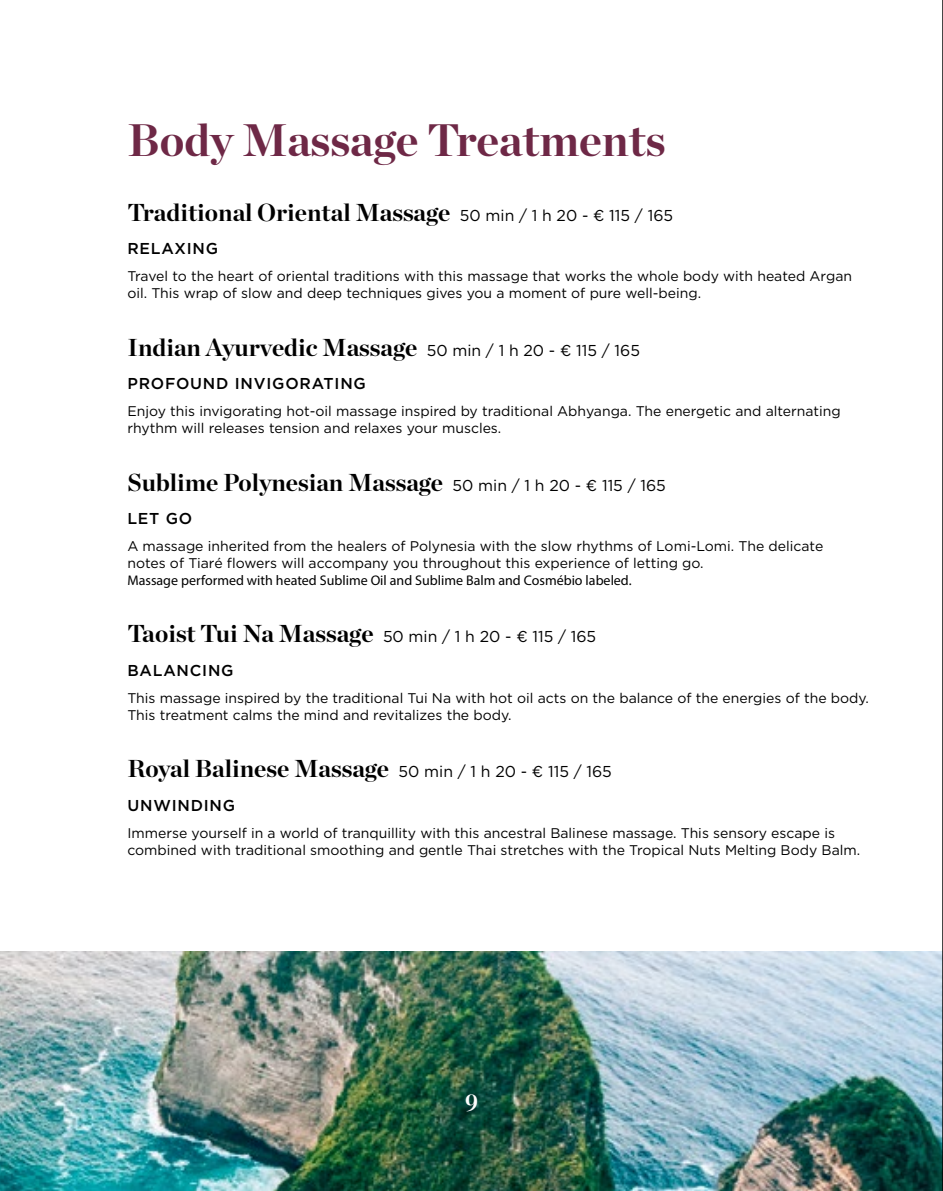
<style>
.page{position:relative;width:943px;height:1191px;background:#fff}
.page>*{position:absolute;margin:0;border:0;box-sizing:border-box;transform-origin:0 0}
.t1{font:700 45.5px "Chronicle Display";color:#6e2846}
.t2{font:700 24.5px "Chronicle Display";color:#000}
.t3{font:700 24.5px "Chronicle Display";color:#fff;scale:.9 1}
.t4{font:500 15.75px "Gotham HTF";letter-spacing:.05em;color:#000}
.t5{font:15.75px "Gotham";color:#000}
.t6{font:14px/16.8px "Gotham HTF";color:#000}
.t7{font:14px "Myriad Pro";color:#000}
.s1{font-family:"Gotham";font-weight:400;font-size:15.75px}
.s2{font-family:"Chronicle Display";font-weight:700;font-size:24.5px}
</style>
<div class="page">
<img style="left:0;top:951px;width:942px;height:240px">
<hr style="left:942px;top:0;width:1px;height:1191px;background:#000">
<h1 class="t1" style="left:127px;top:103px;width:540px">Body Massage Treatments</h1>
<h2 class="t2" style="left:127px;top:192px;width:547px">Traditional Oriental Massage <span class="s1">50 min / 1 h 20 - € 115 / 165</span></h2>
<p class="t4" style="left:127px;top:240px;width:92px">RELAXING</p>
<p class="t6" style="left:127px;top:267px;width:726px">Travel to the heart of oriental traditions with this massage that works the whole body with heated Argan oil. This wrap of slow and deep techniques gives you a moment of pure well-being.</p>
<h2 class="t2" style="left:127px;top:327px;width:514px">Indian Ayurvedic Massage <span class="s1">50 min / 1 h 20 - € 115 / 165</span></h2>
<p class="t4" style="left:127px;top:375px;width:240px">PROFOUND INVIGORATING</p>
<p class="t6" style="left:127px;top:402px;width:715px">Enjoy this invigorating hot-oil massage inspired by traditional Abhyanga. The energetic and alternating rhythm will releases tension and relaxes your muscles.</p>
<h2 class="t2" style="left:127px;top:462px;width:540px">Sublime Polynesian Massage <span class="s1">50 min / 1 h 20 - € 115 / 165</span></h2>
<p class="t4" style="left:127px;top:510px;width:66px">LET GO</p>
<p class="t6" style="left:127px;top:537px;width:697px">A massage inherited from the healers of Polynesia with the slow rhythms of Lomi-Lomi. The delicate notes of Tiaré flowers will accompany you throughout this experience of letting go.</p>
<p class="t7" style="left:127px;top:571px;width:506px">Massage performed with heated Sublime Oil and Sublime Balm and Cosmébio labeled.</p>
<p class="t5" style="left:127px;top:626px;width:470px"><span class="s2">Taoist Tui Na Massage</span> 50 min / 1 h 20 - € 115 / 165</p>
<p class="t4" style="left:127px;top:661px;width:108px">BALANCING</p>
<p class="t6" style="left:127px;top:689px;width:743px">This massage inspired by the traditional Tui Na with hot oil acts on the balance of the energies of the body.<br>This treatment calms the mind and revitalizes the body.</p>
<h2 class="t2" style="left:127px;top:749px;width:486px">Royal Balinese Massage <span class="s1">50 min / 1 h 20 - € 115 / 165</span></h2>
<p class="t4" style="left:127px;top:796px;width:109px">UNWINDING</p>
<p class="t6" style="left:127px;top:824px;width:734px">Immerse yourself in a world of tranquillity with this ancestral Balinese massage. This sensory escape is combined with traditional smoothing and gentle Thai stretches with the Tropical Nuts Melting Body Balm.</p>
<h2 class="t3" style="left:465px;top:1083px;width:16px">9</h2>
</div>
